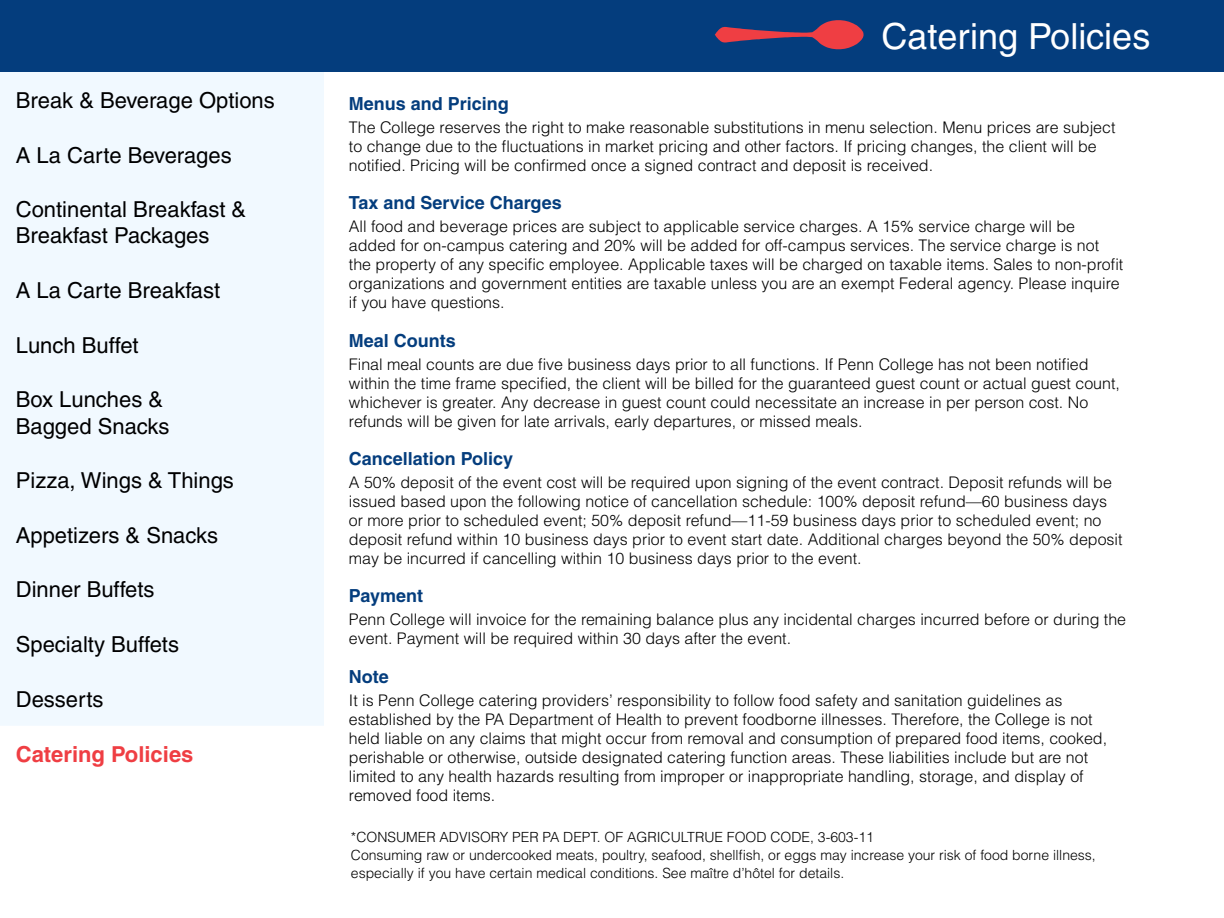
<style>
.page{position:relative;width:1224px;height:918px;background:#fff}
.page>*{position:absolute;margin:0;border:0;box-sizing:border-box;transform-origin:0 0}
.t1{font:36px "Helvetica";color:#fff}
.t2{font:22px/26.4px "Helvetica";color:#000}
.t3{font:700 22px "Helvetica";color:#ef3e43}
.t4{font:700 18px "Helvetica";color:#043d7d}
.t5{font:300 16px/19px "Helvetica";color:#000}
.t6{font:300 14px/18px "Helvetica";color:#000}
</style>
<div class="page">
<div style="left:0;top:0;width:1224px;height:72px;background:#043d7d"></div>
<svg style="left:715px;top:20px;width:149px;height:29px"></svg>
<div style="left:0;top:72px;width:324px;height:654px;background:#f1f9ff"></div>
<h2 class="t2" style="left:16px;top:87px;width:261px">Break &amp; Beverage Options</h2>
<h2 class="t2" style="left:16px;top:142px;width:217px">A La Carte Beverages</h2>
<h2 class="t2" style="left:16px;top:196px;width:232px">Continental Breakfast &amp;<br>Breakfast Packages</h2>
<h2 class="t2" style="left:16px;top:277px;width:206px">A La Carte Breakfast</h2>
<h2 class="t2" style="left:16px;top:332px;width:124px">Lunch Buffet</h2>
<h2 class="t2" style="left:16px;top:386px;width:155px">Box Lunches &amp;<br>Bagged Snacks</h2>
<h2 class="t2" style="left:16px;top:467px;width:220px">Pizza, Wings &amp; Things</h2>
<h2 class="t2" style="left:16px;top:522px;width:204px">Appetizers &amp; Snacks</h2>
<h2 class="t2" style="left:16px;top:576px;width:140px">Dinner Buffets</h2>
<h2 class="t2" style="left:16px;top:631px;width:165px">Specialty Buffets</h2>
<h2 class="t2" style="left:16px;top:686px;width:89px">Desserts</h2>
<h2 class="t3" style="left:16px;top:740px;width:179px">Catering Policies</h2>
<h1 class="t1" style="left:882px;top:16px;width:270px">Catering Policies</h1>
<p class="t4" style="left:349px;top:93px;width:161px">Menus and Pricing</p>
<p class="t5" style="left:349px;top:117px;width:768px">The College reserves the right to make reasonable substitutions in menu selection. Menu prices are subject to change due to the fluctuations in market pricing and other factors. If pricing changes, the client will be notified. Pricing will be confirmed once a signed contract and deposit is received.</p>
<p class="t4" style="left:349px;top:192px;width:214px">Tax and Service Charges</p>
<p class="t5" style="left:349px;top:217px;width:776px">All food and beverage prices are subject to applicable service charges. A 15% service charge will be added for on-campus catering and 20% will be added for off-campus services. The service charge is not the property of any specific employee. Applicable taxes will be charged on taxable items. Sales to non-profit organizations and government entities are taxable unless you are an exempt Federal agency. Please inquire if you have questions.</p>
<p class="t4" style="left:349px;top:329px;width:109px">Meal Counts</p>
<p class="t5" style="left:349px;top:354px;width:772px">Final meal counts are due five business days prior to all functions. If Penn College has not been notified within the time frame specified, the client will be billed for the guaranteed guest count or actual guest count, whichever is greater. Any decrease in guest count could necessitate an increase in per person cost. No refunds will be given for late arrivals, early departures, or missed meals.</p>
<p class="t4" style="left:349px;top:448px;width:166px">Cancellation Policy</p>
<p class="t5" style="left:349px;top:472px;width:775px">A 50% deposit of the event cost will be required upon signing of the event contract. Deposit refunds will be issued based upon the following notice of cancellation schedule: 100% deposit refund—60 business days or more prior to scheduled event; 50% deposit refund—11-59 business days prior to scheduled event; no deposit refund within 10 business days prior to event start date. Additional charges beyond the 50% deposit may be incurred if cancelling within 10 business days prior to the event.</p>
<p class="t4" style="left:349px;top:585px;width:76px">Payment</p>
<p class="t5" style="left:349px;top:610px;width:779px">Penn College will invoice for the remaining balance plus any incidental charges incurred before or during the event. Payment will be required within 30 days after the event.</p>
<p class="t4" style="left:349px;top:666px;width:41px">Note</p>
<p class="t5" style="left:349px;top:690px;width:760px">It is Penn College catering providers’ responsibility to follow food safety and sanitation guidelines as established by the PA Department of Health to prevent foodborne illnesses. Therefore, the College is not held liable on any claims that might occur from removal and consumption of prepared food items, cooked, perishable or otherwise, outside designated catering function areas. These liabilities include but are not limited to any health hazards resulting from improper or inappropriate handling, storage, and display of removed food items.</p>
<p class="t6" style="left:351px;top:828px;width:746px">*CONSUMER ADVISORY PER PA DEPT. OF AGRICULTRUE FOOD CODE, 3-603-11<br>Consuming raw or undercooked meats, poultry, seafood, shellfish, or eggs may increase your risk of food borne illness, especially if you have certain medical conditions. See maître d’hôtel for details.</p>
</div>
